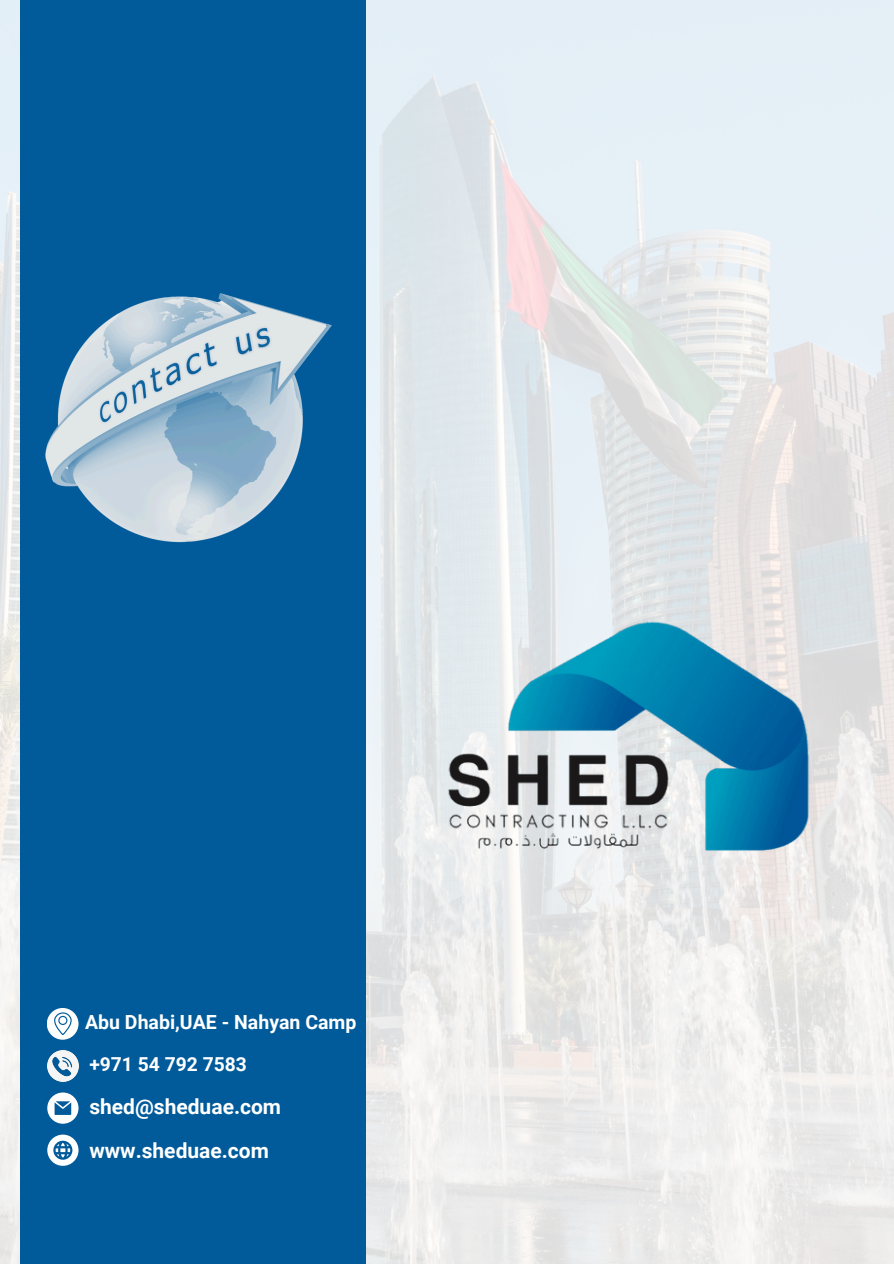
<style>
.page{position:relative;width:894px;height:1264px;background:#fff}
.page>*{position:absolute;margin:0;border:0;box-sizing:border-box;transform-origin:0 0}
.t1{font:700 21px "Roboto";color:#fff}
.t2{font:700 19.5px "Roboto";color:#fff}
.t3{font:700 19.2px "Roboto";color:#fff}
</style>
<div class="page">
<img style="left:0;top:0;width:893px;height:1263px">
<div style="left:20px;top:0;width:345px;height:1263px;background:#015b9a"></div>
<img style="left:47px;top:1050px;width:32px;height:31px">
<svg style="left:47px;top:1092px;width:31px;height:31px"></svg>
<svg style="left:47px;top:1134px;width:31px;height:31px"></svg>
<img style="left:365px;top:568px;width:524px;height:316px">
<div style="left:47px;top:1007px;width:31px;height:32px;background:#fff;border-radius:50%"></div>
<svg style="left:54px;top:1012px;width:18px;height:22px"></svg>
<img style="left:0;top:233px;width:332px;height:357px">
<h1 class="t2" style="left:85px;top:1011px;width:273px">Abu Dhabi,UAE - Nahyan Camp</h1>
<p class="t3" style="left:89px;top:1053px;width:159px">+971 54 792 7583</p>
<h1 class="t1" style="left:89px;top:1094px;width:193px">shed@sheduae.com</h1>
<h1 class="t1" style="left:89px;top:1138px;width:181px">www.sheduae.com</h1>
</div>
